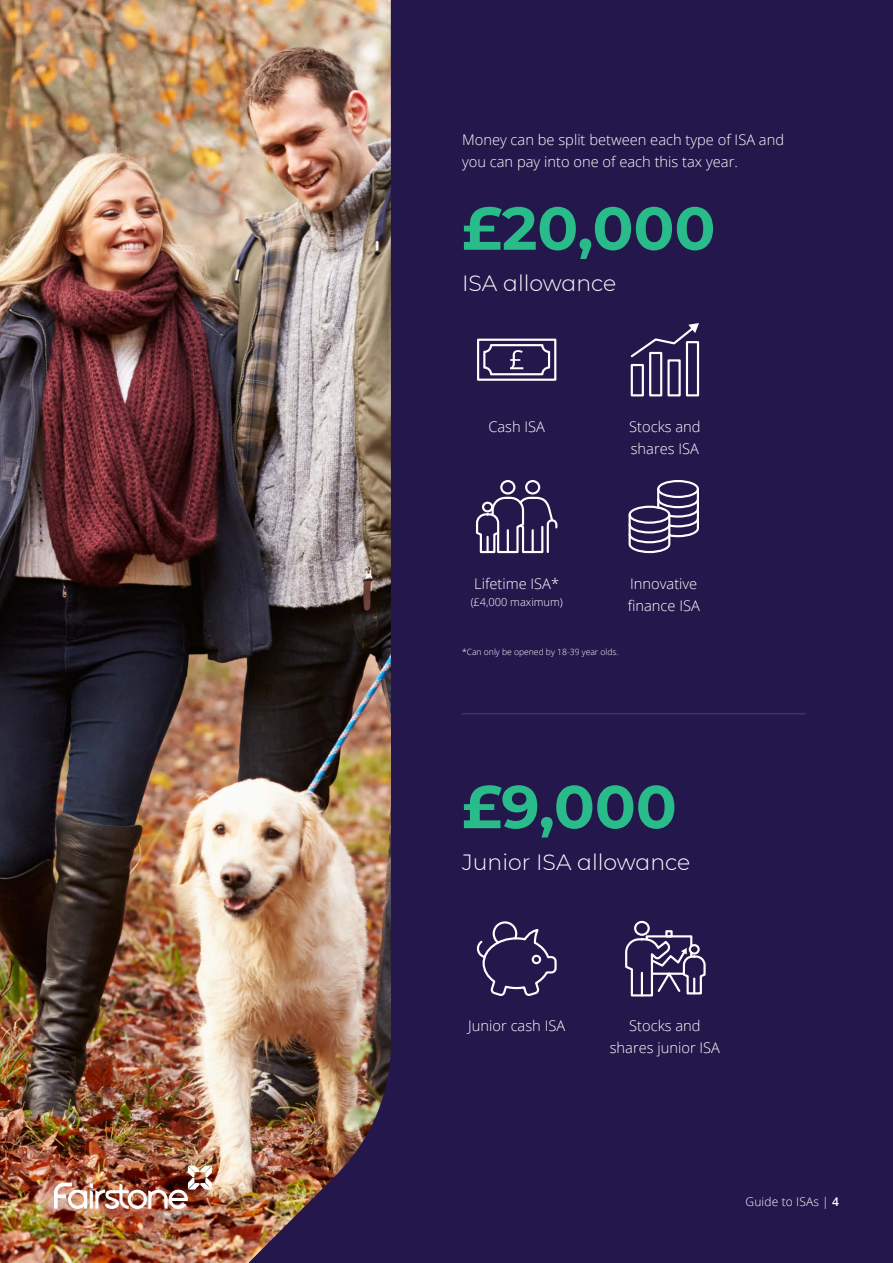
<style>
.page{position:relative;width:893px;height:1263px;background:#24174c}
.page>*{position:absolute;margin:0;border:0;box-sizing:border-box;transform-origin:0 0}
.t1{font:700 60.3px "Montserrat";color:#29bb89}
.t2{font:300 22.05px "Montserrat";color:#fff}
.t3{font:300 14.7px/22px "Open Sans";color:#fff}
.t4{font:300 12px "Open Sans";letter-spacing:.01em;color:#fff}
.t5{font:300 10.95px "Open Sans";color:#fff}
.t6{font:300 8.55px "Open Sans";color:#fff}
.s1{font-weight:600}
</style>
<div class="page">
<img style="left:0;top:0;width:391px;height:1263px">
<img style="left:54px;top:1165px;width:158px;height:44px">
<div style="left:477px;top:339px;width:79px;height:42px;border:2px solid #fff"></div>
<div style="left:483px;top:344px;width:67px;height:31px;border:2px solid #fff;border-radius:7px"></div>
<svg style="left:510px;top:350px;width:13px;height:19px"></svg>
<div style="left:631px;top:364px;width:13px;height:32px;border:2px solid #fff"></div>
<div style="left:649px;top:352px;width:13px;height:44px;border:2px solid #fff"></div>
<div style="left:667px;top:359px;width:14px;height:37px;border:2px solid #fff"></div>
<div style="left:686px;top:341px;width:13px;height:55px;border:2px solid #fff"></div>
<svg style="left:630px;top:323px;width:69px;height:36px"></svg>
<div style="left:500px;top:480px;width:15px;height:14px;border:2px solid #fff;border-radius:50%"></div>
<div style="left:525px;top:480px;width:15px;height:14px;border:2px solid #fff;border-radius:50%"></div>
<svg style="left:476px;top:496px;width:82px;height:58px"></svg>
<hr style="left:486px;top:537px;width:3px;height:15px;background:#fff">
<div style="left:657px;top:480px;width:42px;height:18px;border:2px solid #fff;border-radius:50%"></div>
<svg style="left:628px;top:487px;width:71px;height:67px"></svg>
<div style="left:629px;top:506px;width:41px;height:18px;border:2px solid #fff;border-radius:50%"></div>
<svg style="left:476px;top:921px;width:81px;height:75px"></svg>
<div style="left:665px;top:930px;width:8px;height:7px;border:2px solid #fff"></div>
<div style="left:634px;top:921px;width:16px;height:15px;border:2px solid #fff;border-radius:50%"></div>
<svg style="left:625px;top:934px;width:81px;height:63px"></svg>
<hr style="left:462px;top:713px;width:344px;height:1px;background:#fff">
<p class="t3" style="left:462px;top:128px;width:324px">Money can be split between each type of ISA and you can pay into one of each this tax year.</p>
<h1 class="t1" style="left:462px;top:185px;width:255px">£20,000</h1>
<h2 class="t2" style="left:462px;top:268px;width:156px">ISA allowance</h2>
<p class="t3" style="left:488px;top:415px;width:58px">Cash ISA</p>
<p class="t3" style="left:629px;top:415px;width:73px">Stocks and shares ISA</p>
<p class="t3" style="left:474px;top:572px;width:86px">Lifetime ISA*</p>
<p class="t5" style="left:471px;top:594px;width:94px">(£4,000 maximum)</p>
<p class="t3" style="left:628px;top:572px;width:74px">Innovative finance ISA</p>
<p class="t6" style="left:462px;top:646px;width:158px">*Can only be opened by 18-39 year olds.</p>
<h1 class="t1" style="left:462px;top:763px;width:216px">£9,000</h1>
<h2 class="t2" style="left:462px;top:847px;width:230px">Junior ISA allowance</h2>
<p class="t3" style="left:468px;top:1014px;width:98px">Junior cash ISA</p>
<p class="t3" style="left:610px;top:1014px;width:112px;text-align:center">Stocks and shares junior ISA</p>
<p class="t4" style="left:746px;top:1194px;width:95px">Guide to ISAs | <span class="s1">4</span></p>
</div>
